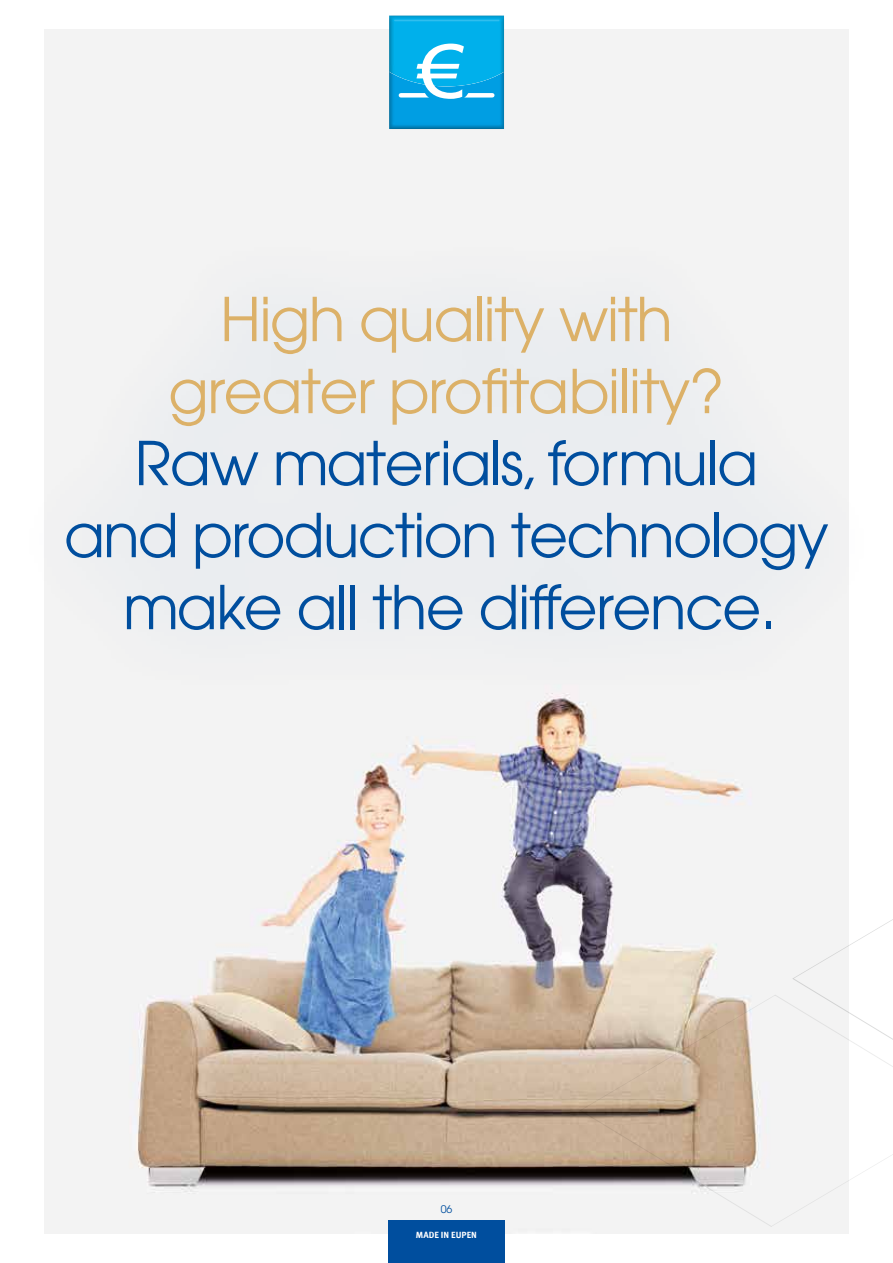
<style>
.page{position:relative;width:893px;height:1263px;background:#fff}
.page>*{position:absolute;margin:0;border:0;box-sizing:border-box;transform-origin:0 0}
.t1{font:60px/72px "Avant Garde";letter-spacing:-.03em;color:#004e9e;text-align:center}
.t2{font:60px/72px "Avant Garde";letter-spacing:-.025em;color:#dcb168;text-align:center}
.t3{font:10.5px "Avant Garde";color:#004e9e}
.t4{font:700 9px "Meta Offc";color:#fff}
</style>
<div class="page">
<img style="left:45px;top:30px;width:803px;height:1203px">
<svg style="left:681px;top:862px;width:212px;height:132px"></svg>
<svg style="left:469px;top:994px;width:424px;height:233px"></svg>
<div style="left:398px;top:1161px;width:97px;height:97px;background:#004e9e;opacity:.23"></div>
<div style="left:0;top:226px;width:893px;height:480px;background:#004e9e;opacity:.23"></div>
<div style="left:388px;top:1220px;width:117px;height:43px;background:#004e9e"></div>
<svg style="left:386px;top:15px;width:119px;height:115px"></svg>
<svg style="left:389px;top:16px;width:115px;height:113px;background:#1aaee5"></svg>
<p class="t2" style="left:168px;top:283px;width:557px">High quality with greater profitability?</p>
<p class="t1" style="left:64px;top:427px;width:766px">Raw materials, formula<br>and production technology make all the difference.</p>
<p class="t3" style="left:441px;top:1203px;width:13px">06</p>
<p class="t4" style="left:416px;top:1230px;width:63px">MADE IN EUPEN</p>
</div>
